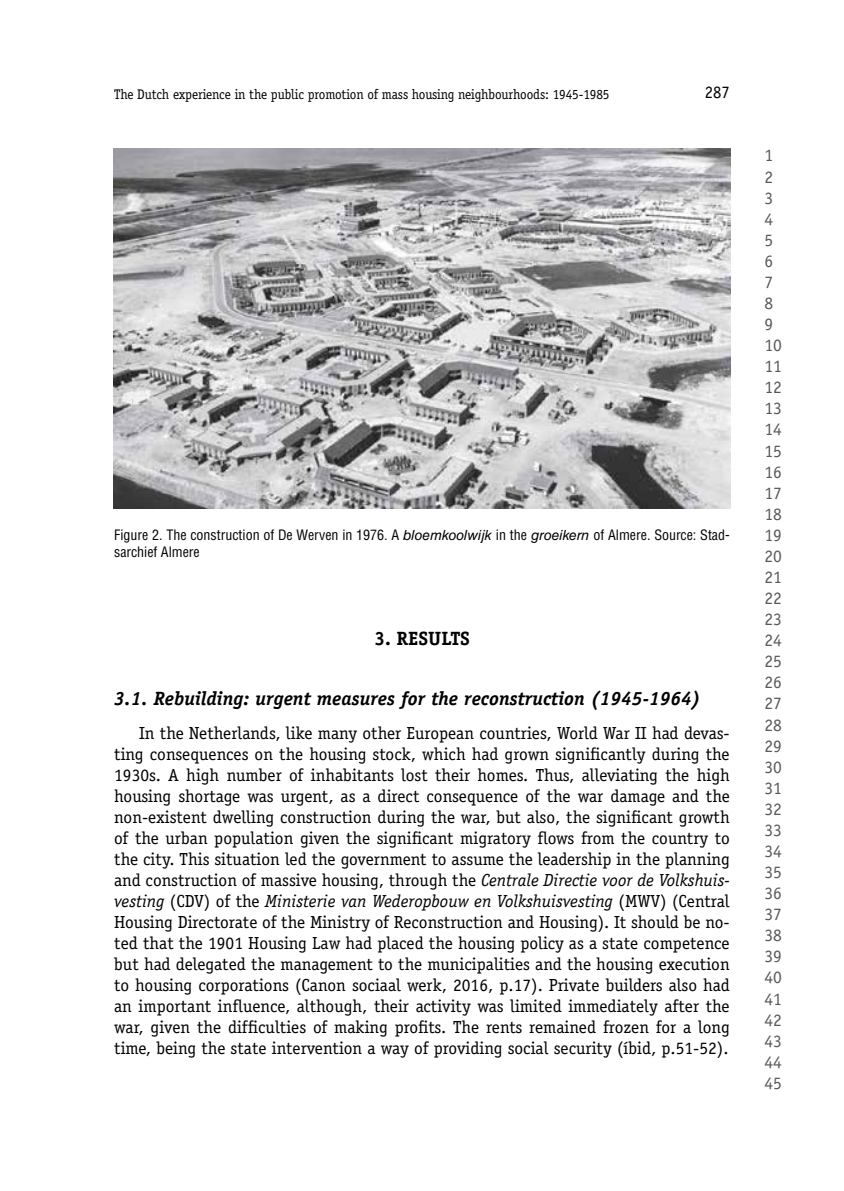
<style>
.page{position:relative;width:844px;height:1191px;background:#fff}
.page>*{position:absolute;margin:0;border:0;box-sizing:border-box;transform-origin:0 0}
.t1{font:italic 700 19.25px "Officina Serif Std";color:#000}
.t2{font:700 19.25px "Officina Serif Std";color:#000}
.t3{font:17.5px/21px "Officina Serif Std";color:#000;text-align:justify}
.t4{font:17.5px/21px "Officina Serif Std";color:#58595b}
.t5{font:17.5px "Officina Serif Std";color:#000;scale:.95 1}
.t6{font:condensed 14px/16.8px "Helvetica LT Std";color:#000}
.t7{font:14px "Officina Serif Std";letter-spacing:-.01em;color:#000;scale:.95 1}
.s1{font-style:italic;font-stretch:normal}
.s2{font-style:italic}
</style>
<div class="page">
<img style="left:114px;top:149px;width:616px;height:359px">
<p class="t7" style="left:114px;top:86px;width:523px">The Dutch experience in the public promotion of mass housing neighbourhoods: 1945-1985</p>
<p class="t5" style="left:704px;top:82px;width:28px">287</p>
<p class="t6" style="left:114px;top:527px;width:617px">Figure 2. The construction of De Werven in 1976. A <span class="s1">bloemkoolwijk</span> in the <span class="s1">groeikern</span> of Almere. Source: Stad&shy;sarchief Almere</p>
<p class="t2" style="left:374px;top:626px;width:97px">3. RESULTS</p>
<p class="t1" style="left:114px;top:687px;width:588px">3.1. Rebuilding: urgent measures for the reconstruction (1945-1964)</p>
<p class="t3" style="left:114px;top:722px;width:617px;text-indent:25px">In the Netherlands, like many other European countries, World War II had devas&shy;ting consequences on the housing stock, which had grown significantly during the 1930s. A high number of inhabitants lost their homes. Thus, alleviating the high housing shortage was urgent, as a direct consequence of the war damage and the non-existent dwelling construction during the war, but also, the significant growth of the urban population given the significant migratory flows from the country to the city. This situation led the government to assume the leadership in the planning and construction of massive housing, through the <span class="s2">Centrale Directie voor de Volkshuis&shy;vesting</span> (CDV) of the <span class="s2">Ministerie van Wederopbouw en Volkshuisvesting</span> (MWV) (Central Housing Directorate of the Ministry of Reconstruction and Housing). It should be no&shy;ted that the 1901 Housing Law had placed the housing policy as a state competence but had delegated the management to the municipalities and the housing execution to housing corporations (Canon sociaal werk, 2016, p.17). Private builders also had an important influence, although, their activity was limited immediately after the war, given the difficulties of making profits. The rents remained frozen for a long time, being the state intervention a way of providing social security (íbid, p.51-52).</p>
<p class="t4" style="left:764px;top:145px;width:19px">1<br>2<br>3<br>4<br>5<br>6<br>7<br>8<br>9<br>10<br>11<br>12<br>13<br>14<br>15<br>16<br>17<br>18<br>19<br>20<br>21<br>22<br>23<br>24<br>25<br>26<br>27<br>28<br>29<br>30<br>31<br>32<br>33<br>34<br>35<br>36<br>37<br>38<br>39<br>40<br>41<br>42<br>43<br>44<br>45</p>
</div>
